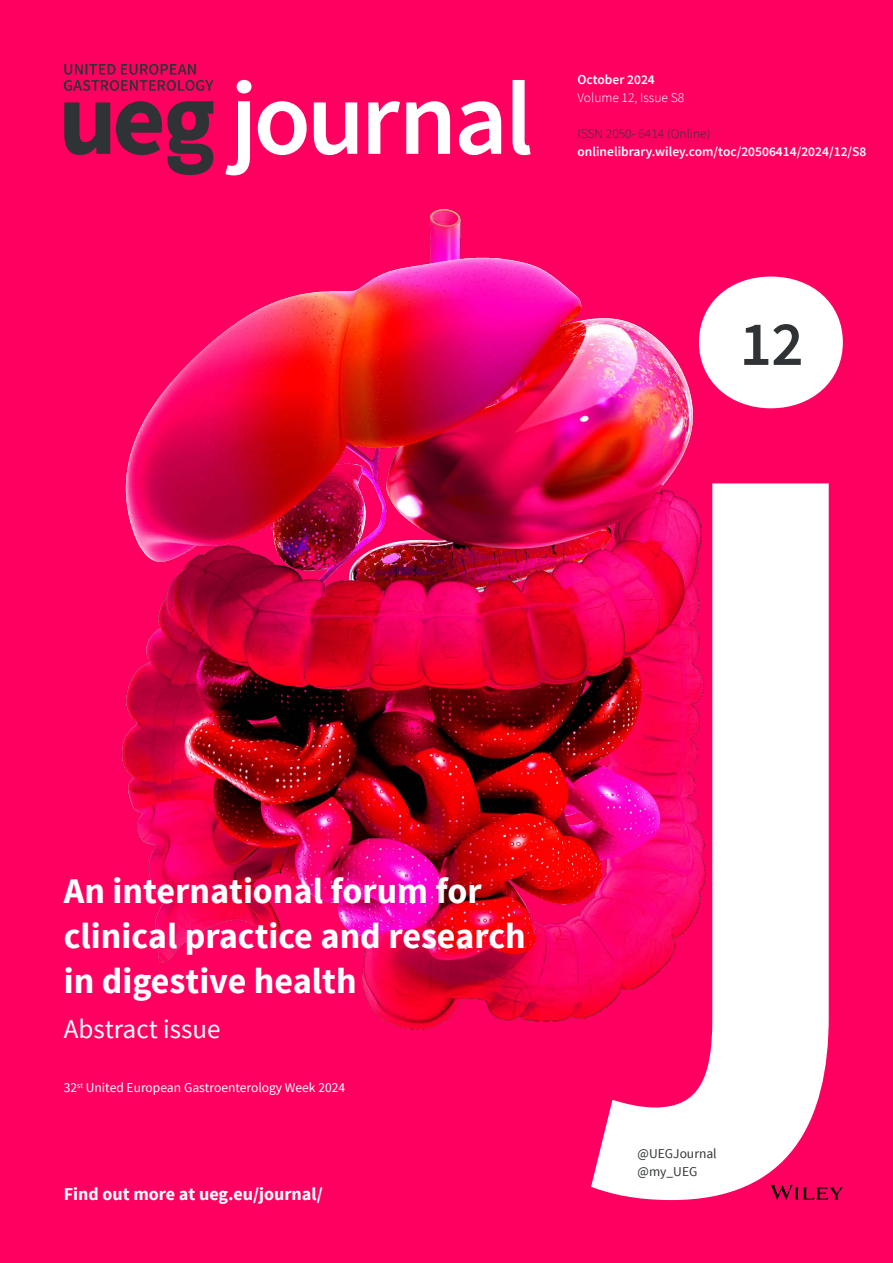
<style>
.page{position:relative;width:893px;height:1263px;background:#ff0061}
.page>*{position:absolute;margin:0;border:0;box-sizing:border-box;transform-origin:0 0}
.t1{font:600 63px "Source Sans Pro";color:#303335}
.t2{font:700 36px/45px "Source Sans Pro";color:#fff}
.t3{font:27px "Source Sans Pro";color:#fff}
.t4{font:700 18px "Source Sans Pro";color:#fff}
.t5{font:600 13.5px "Source Sans Pro";color:#fff}
.t6{font:13.5px "Source Sans Pro";color:#fff}
.t7{font:300 13.5px "Source Sans Pro";color:#303335}
.t8{font:13.5px/18px "Source Sans Pro";color:#303335}
.t9{font:300 13.5px "Source Sans Pro";color:#fff}
</style>
<div class="page">
<img style="left:121px;top:157px;width:667px;height:873px">
<div style="left:699px;top:277px;width:144px;height:131px;background:#fff;border-radius:50%"></div>
<svg style="left:591px;top:483px;width:238px;height:717px;fill:#fff"></svg>
<svg style="left:64px;top:64px;width:149px;height:111px"></svg>
<div style="left:237px;top:80px;width:14px;height:13px;background:#fff;border-radius:50%"></div>
<svg style="left:225px;top:101px;width:25px;height:74px"></svg>
<svg style="left:258px;top:101px;width:49px;height:54px"></svg>
<svg style="left:314px;top:102px;width:43px;height:53px"></svg>
<svg style="left:368px;top:101px;width:32px;height:53px"></svg>
<svg style="left:406px;top:101px;width:44px;height:53px"></svg>
<svg style="left:459px;top:101px;width:42px;height:54px"></svg>
<svg style="left:512px;top:80px;width:19px;height:75px"></svg>
<svg style="left:770px;top:1185px;width:73px;height:15px"></svg>
<p class="t5" style="left:577px;top:70px;width:79px">October 2024</p>
<p class="t9" style="left:577px;top:88px;width:108px">Volume 12, Issue S8</p>
<p class="t7" style="left:577px;top:124px;width:135px">ISSN 2050- 6414 (Online)</p>
<p class="t5" style="left:577px;top:142px;width:291px">onlinelibrary.wiley.com/toc/20506414/2024/12/S8</p>
<h1 class="t1" style="left:740px;top:303px;width:66px">12</h1>
<p class="t2" style="left:64px;top:868px;width:463px">An international forum for clinical practice and research in digestive health</p>
<p class="t3" style="left:64px;top:1011px;width:158px">Abstract issue</p>
<p class="t6" style="left:64px;top:1079px;width:283px">32<sup>st</sup> United European Gastroenterology Week 2024</p>
<p class="t4" style="left:64px;top:1182px;width:261px">Find out more at ueg.eu/journal/</p>
<p class="t8" style="left:638px;top:1145px;width:81px">@UEGJournal @my_UEG</p>
</div>
